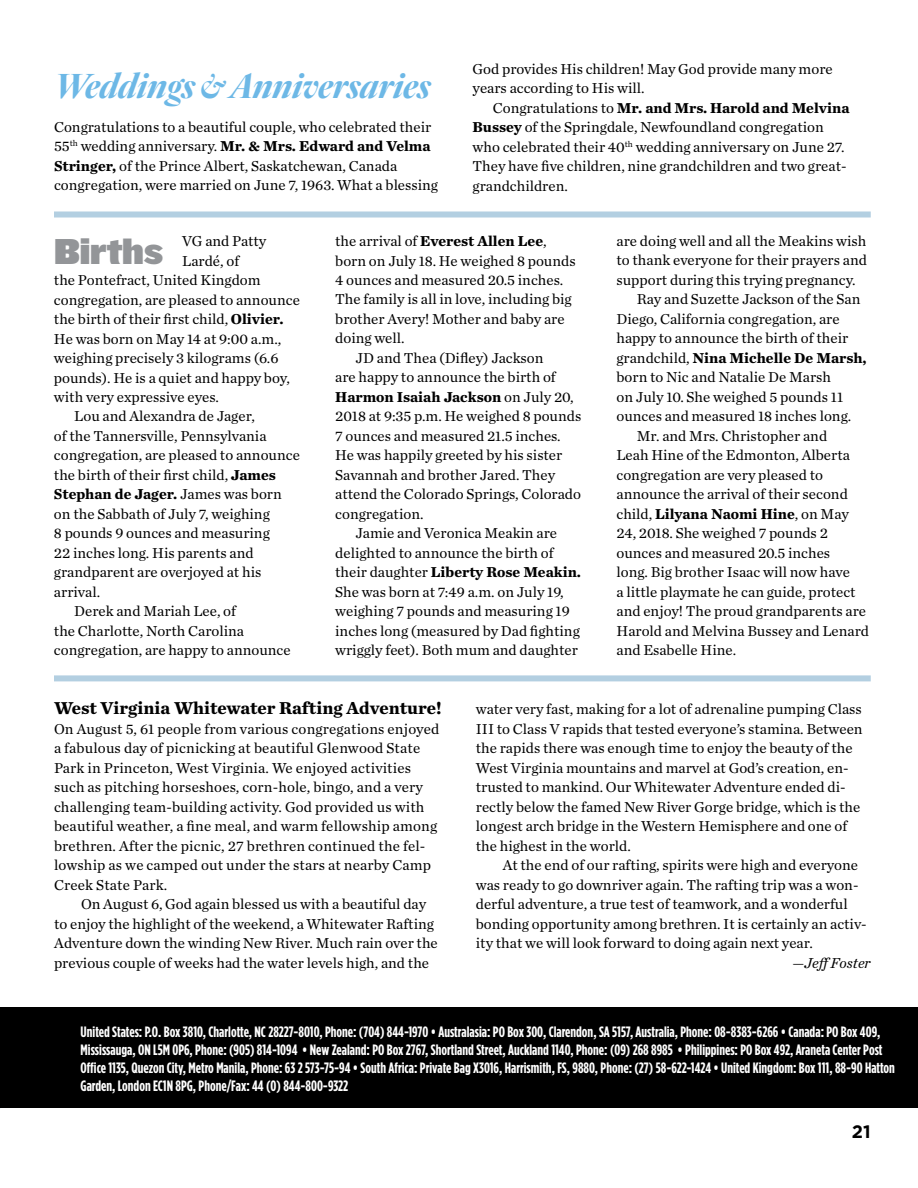
<style>
.page{position:relative;width:918px;height:1188px;background:#fff}
.page>*{position:absolute;margin:0;border:0;box-sizing:border-box;transform-origin:0 0}
.t1{font:37.5px "Knockout 92 Ultmt Cruiserwt";color:#939598}
.t2{font:italic 700 36px "Quarto";color:#6db8e6}
.t3{font:700 18px "Chronicle Text G1";color:#000}
.t4{font:700 18px "Gotham";color:#000}
.t5{font:15px/19.5px "Chronicle Text G1";color:#000}
.t6{font:700 15px/18px "Gotham Condensed";color:#fff}
.t7{font:700 15px "Chronicle Text G1";color:#000}
.t8{font:italic 15px "Chronicle Text G1";color:#000}
.s1{font-weight:700}
.s2{font-weight:400}
.s3{font-style:normal}
</style>
<div class="page">
<div style="left:54px;top:212px;width:817px;height:6px;background:#b3cfe1"></div>
<div style="left:54px;top:675px;width:817px;height:6px;background:#b3cfe1"></div>
<div style="left:0;top:1008px;width:918px;height:100px;background:#000"></div>
<h2 class="t2" style="left:54px;top:61px;width:378px">Weddings &amp; Anniversaries</h2>
<p class="t5" style="left:54px;top:116px;width:386px">Congratulations to a beautiful couple, who celebrated their 55<sup>th</sup> wedding anniversary. <span class="s1">Mr. &amp; Mrs. Edward and Velma Stringer,</span> of the Prince Albert, Saskatchewan, Canada congregation, were married on June 7, 1963. What a blessing</p>
<p class="t5" style="left:473px;top:58px;width:362px">God provides His children! May God provide many more years according to His will.</p>
<p class="t5" style="left:473px;top:97px;width:378px;text-indent:20px">Congratulations to <span class="s1">Mr. and Mrs. Harold and Melvina Bussey</span> of the Springdale, Newfoundland congregation who celebrated their 40<sup>th</sup> wedding anniversary on June 27.<br>They have five children, nine grandchildren and two great&shy;grandchildren.</p>
<p class="t5" style="left:182px;top:230px;width:86px">VG and Patty</p>
<p class="t5" style="left:182px;top:250px;width:59px">Lardé, of</p>
<p class="t5" style="left:54px;top:269px;width:208px">the Pontefract, United Kingdom</p>
<p class="t5" style="left:54px;top:289px;width:247px">congregation, are pleased to announce</p>
<p class="t5" style="left:54px;top:308px;width:231px">the birth of their first child, <span class="s1">Olivier.</span></p>
<p class="t5" style="left:54px;top:328px;width:229px">He was born on May 14 at 9:00 a.m.,</p>
<p class="t5" style="left:54px;top:347px;width:226px">weighing precisely 3 kilograms (6.6</p>
<p class="t5" style="left:54px;top:367px;width:237px">pounds). He is a quiet and happy boy,</p>
<p class="t5" style="left:54px;top:386px;width:166px">with very expressive eyes.</p>
<p class="t5" style="left:74px;top:406px;width:182px">Lou and Alexandra de Jager,</p>
<p class="t5" style="left:54px;top:425px;width:214px">of the Tannersville, Pennsylvania</p>
<p class="t5" style="left:54px;top:445px;width:247px">congregation, are pleased to announce</p>
<p class="t5" style="left:54px;top:464px;width:223px">the birth of their first child, <span class="s1">James</span></p>
<p class="t7" style="left:54px;top:482px;width:229px">Stephan de Jager. <span class="s2">James was born</span></p>
<p class="t5" style="left:54px;top:503px;width:217px">on the Sabbath of July 7, weighing</p>
<p class="t5" style="left:54px;top:523px;width:217px">8 pounds 9 ounces and measuring</p>
<p class="t5" style="left:54px;top:542px;width:201px">22 inches long. His parents and</p>
<p class="t5" style="left:54px;top:562px;width:209px">grandparent are overjoyed at his</p>
<p class="t5" style="left:54px;top:581px;width:48px">arrival.</p>
<p class="t5" style="left:74px;top:601px;width:163px">Derek and Mariah Lee, of</p>
<p class="t5" style="left:54px;top:620px;width:192px">the Charlotte, North Carolina</p>
<p class="t5" style="left:54px;top:640px;width:238px">congregation, are happy to announce</p>
<h1 class="t1" style="left:54px;top:225px;width:111px">Births</h1>
<p class="t7" style="left:335px;top:229px;width:213px"><span class="s2">the arrival of</span> Everest Allen Lee<span class="s2">,</span></p>
<p class="t5" style="left:335px;top:250px;width:242px">born on July 18. He weighed 8 pounds</p>
<p class="t5" style="left:335px;top:269px;width:229px">4 ounces and measured 20.5 inches.</p>
<p class="t5" style="left:335px;top:289px;width:238px">The family is all in love, including big</p>
<p class="t5" style="left:335px;top:308px;width:231px">brother Avery! Mother and baby are</p>
<p class="t5" style="left:335px;top:328px;width:71px">doing well.</p>
<p class="t5" style="left:356px;top:347px;width:190px">JD and Thea (Difley) Jackson</p>
<p class="t5" style="left:335px;top:367px;width:222px">are happy to announce the birth of</p>
<p class="t7" style="left:335px;top:385px;width:240px">Harmon Isaiah Jackson <span class="s2">on July 20,</span></p>
<p class="t5" style="left:335px;top:406px;width:248px">2018 at 9:35 p.m. He weighed 8 pounds</p>
<p class="t5" style="left:335px;top:425px;width:227px">7 ounces and measured 21.5 inches.</p>
<p class="t5" style="left:335px;top:445px;width:229px">He was happily greeted by his sister</p>
<p class="t5" style="left:335px;top:464px;width:221px">Savannah and brother Jared. They</p>
<p class="t5" style="left:335px;top:484px;width:247px">attend the Colorado Springs, Colorado</p>
<p class="t5" style="left:335px;top:503px;width:90px">congregation.</p>
<p class="t5" style="left:356px;top:523px;width:203px">Jamie and Veronica Meakin are</p>
<p class="t5" style="left:335px;top:542px;width:220px">delighted to announce the birth of</p>
<p class="t7" style="left:335px;top:560px;width:247px"><span class="s2">their daughter</span> Liberty Rose Meakin.</p>
<p class="t5" style="left:335px;top:581px;width:230px">She was born at 7:49 a.m. on July 19,</p>
<p class="t5" style="left:335px;top:601px;width:236px">weighing 7 pounds and measuring 19</p>
<p class="t5" style="left:335px;top:620px;width:246px">inches long (measured by Dad fighting</p>
<p class="t5" style="left:335px;top:640px;width:244px">wriggly feet). Both mum and daughter</p>
<p class="t5" style="left:616px;top:230px;width:251px">are doing well and all the Meakins wish</p>
<p class="t5" style="left:616px;top:250px;width:252px">to thank everyone for their prayers and</p>
<p class="t5" style="left:616px;top:269px;width:241px">support during this trying pregnancy.</p>
<p class="t5" style="left:637px;top:289px;width:225px">Ray and Suzette Jackson of the San</p>
<p class="t5" style="left:616px;top:308px;width:225px">Diego, California congregation, are</p>
<p class="t5" style="left:616px;top:328px;width:233px">happy to announce the birth of their</p>
<p class="t7" style="left:616px;top:346px;width:252px"><span class="s2">grandchild,</span> Nina Michelle De Marsh,</p>
<p class="t5" style="left:616px;top:367px;width:216px">born to Nic and Natalie De Marsh</p>
<p class="t5" style="left:616px;top:386px;width:228px">on July 10. She weighed 5 pounds 11</p>
<p class="t5" style="left:616px;top:406px;width:236px">ounces and measured 18 inches long.</p>
<p class="t5" style="left:637px;top:425px;width:192px">Mr. and Mrs. Christopher and</p>
<p class="t5" style="left:616px;top:445px;width:235px">Leah Hine of the Edmonton, Alberta</p>
<p class="t5" style="left:616px;top:464px;width:208px">congregation are very pleased to</p>
<p class="t5" style="left:616px;top:484px;width:233px">announce the arrival of their second</p>
<p class="t7" style="left:616px;top:502px;width:234px"><span class="s2">child,</span> Lilyana Naomi Hine<span class="s2">, on May</span></p>
<p class="t5" style="left:616px;top:523px;width:213px">24, 2018. She weighed 7 pounds 2</p>
<p class="t5" style="left:616px;top:542px;width:215px">ounces and measured 20.5 inches</p>
<p class="t5" style="left:616px;top:562px;width:235px">long. Big brother Isaac will now have</p>
<p class="t5" style="left:616px;top:581px;width:241px">a little playmate he can guide, protect</p>
<p class="t5" style="left:616px;top:601px;width:251px">and enjoy! The proud grandparents are</p>
<p class="t5" style="left:616px;top:620px;width:254px">Harold and Melvina Bussey and Lenard</p>
<p class="t5" style="left:616px;top:640px;width:121px">and Esabelle Hine.</p>
<p class="t3" style="left:54px;top:694px;width:389px">West Virginia Whitewater Rafting Adventure!</p>
<p class="t5" style="left:54px;top:718px;width:387px">On August 5, 61 people from various congregations enjoyed a fabulous day of picnicking at beautiful Glenwood State Park in Princeton, West Virginia. We enjoyed activities such as pitching horseshoes, corn-hole, bingo, and a very challenging team-building activity. God provided us with beautiful weather, a fine meal, and warm fellowship among brethren. After the picnic, 27 brethren continued the fel&shy;lowship as we camped out under the stars at nearby Camp Creek State Park.</p>
<p class="t5" style="left:54px;top:894px;width:385px;text-indent:27px">On August 6, God again blessed us with a beautiful day to enjoy the highlight of the weekend, a Whitewater Rafting Adventure down the winding New River. Much rain over the previous couple of weeks had the water levels high, and the</p>
<p class="t5" style="left:476px;top:699px;width:388px">water very fast, making for a lot of adrenaline pumping Class III to Class V rapids that tested everyone’s stamina. Between the rapids there was enough time to enjoy the beauty of the West Virginia mountains and marvel at God’s creation, en&shy;trusted to mankind. Our Whitewater Adventure ended di&shy;rectly below the famed New River Gorge bridge, which is the longest arch bridge in the Western Hemisphere and one of the highest in the world.</p>
<p class="t5" style="left:503px;top:855px;width:357px">At the end of our rafting, spirits were high and everyone</p>
<p class="t5" style="left:476px;top:874px;width:384px">was ready to go downriver again. The rafting trip was a won-</p>
<p class="t5" style="left:476px;top:894px;width:373px">derful adventure, a true test of teamwork, and a wonderful</p>
<p class="t5" style="left:476px;top:913px;width:392px">bonding opportunity among brethren. It is certainly an activ-</p>
<p class="t5" style="left:476px;top:933px;width:338px">ity that we will look forward to doing again next year.</p>
<p class="t8" style="left:792px;top:951px;width:80px"><span class="s3">—</span>Jeff Foster</p>
<p class="t6" style="left:81px;top:1022px;width:816px">United States: P.O. Box 3810, Charlotte, NC 28227-8010, Phone: (704) 844-1970 • Australasia: PO Box 300, Clarendon, SA 5157, Australia, Phone: 08-8383-6266 • Canada: PO Box 409, Mississauga, ON L5M 0P6, Phone: (905) 814-1094 • New Zealand: PO Box 2767, Shortland Street, Auckland 1140, Phone: (09) 268 8985 • Philippines: PO Box 492, Araneta Center Post Office 1135, Quezon City, Metro Manila, Phone: 63 2 573-75-94 • South Africa: Private Bag X3016, Harrismith, FS, 9880, Phone: (27) 58-622-1424 • United Kingdom: Box 111, 88-90 Hatton Garden, London EC1N 8PG, Phone/Fax: 44 (0) 844-800-9322</p>
<p class="t4" style="left:852px;top:1119px;width:20px">21</p>
</div>
